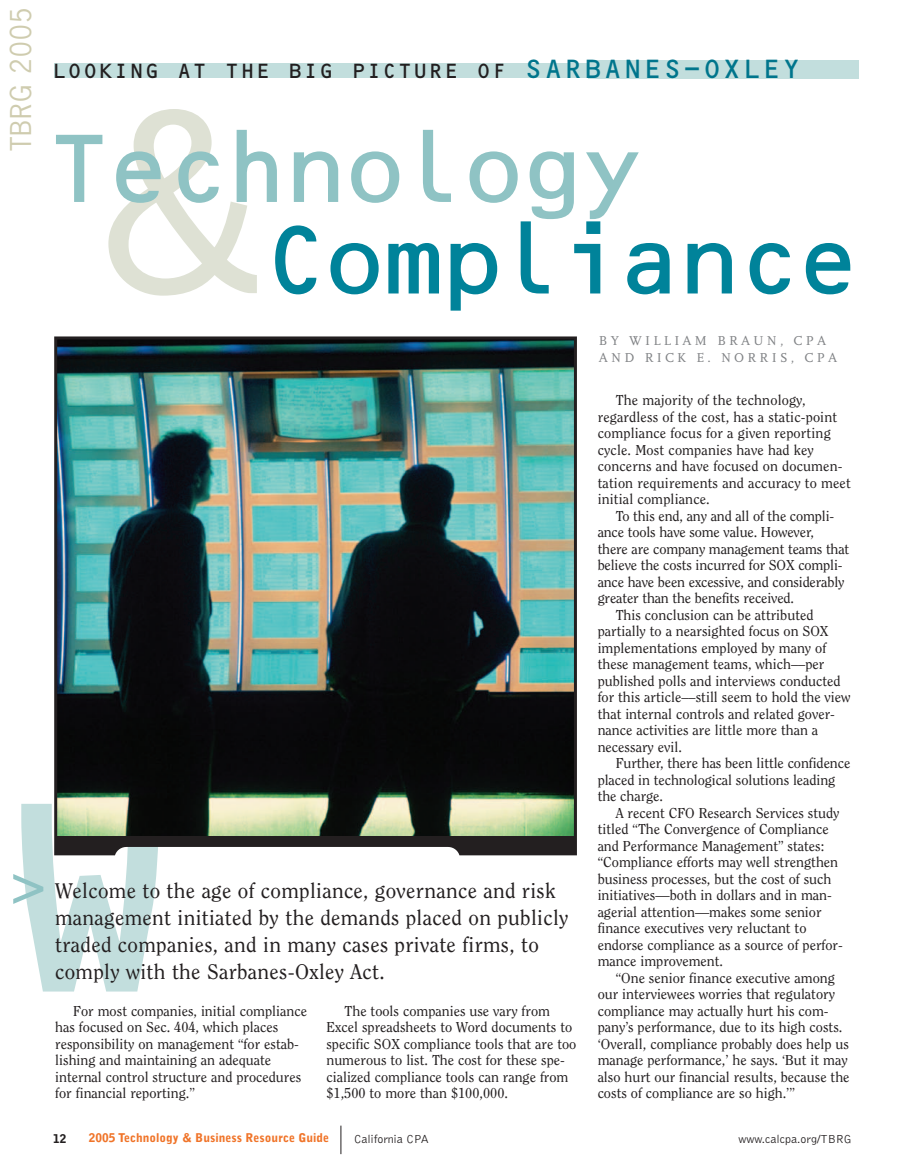
<style>
.page{position:relative;width:905px;height:1175px;background:#fff}
.page>*{position:absolute;margin:0;border:0;box-sizing:border-box;transform-origin:0 0}
.t1{font:251.4px "Trade Gothic";color:#dee1d4}
.t2{font:99px "OCRB";letter-spacing:-.12em;color:#8fc3c4}
.t3{font:99px "OCRB";letter-spacing:-.12em;color:#00839a}
.t4{font:61.8px "Helvetica";color:#8fc3c4}
.t5{font:27px "News Gothic";letter-spacing:.045em;color:#cfccaf}
.t6{font:21px/27px "Clearface";letter-spacing:.015em;color:#231f20}
.t7{font:21px "OCRB";letter-spacing:.015em;color:#231f20}
.t8{font:14.25px/16.5px "Clearface";color:#231f20}
.t9{font:13.5px "Scala";letter-spacing:.24em;color:#808285}
.t10{font:900 12px "Bell Gothic";color:#f07429}
.t11{font:300 12px "Bell Gothic";color:#231f20}
.t12{font:900 12px "Bell Gothic";color:#231f20}
.s1{font-size:27px;color:#00758c}
</style>
<div class="page">
<svg style="left:21px;top:803px;width:137px;height:188px"></svg>
<div style="left:54px;top:63px;width:743px;height:15px;background:#c2dedd"></div>
<svg style="left:340px;top:1125px;width:1px;height:29px"></svg>
<img style="left:54px;top:336px;width:523px;height:519px">
<div style="left:588px;top:61px;width:270px;height:18px;background:#c2dedd"></div>
<h3 class="t5" style="left:6px;top:151px;width:145px;rotate:-90deg">TBRG 2005</h3>
<h3 class="t7" style="left:52px;top:63px;width:750px">LOOKING AT THE BIG PICTURE OF <span class="s1">SARBANES-OXLEY</span></h3>
<h1 class="t1" style="left:97px;top:112px;width:169px">&amp;</h1>
<h2 class="t2" style="left:44px;top:130px;width:605px">Technology</h2>
<h2 class="t3" style="left:260px;top:221px;width:605px">Compliance</h2>
<p class="t9" style="left:599px;top:335px;width:229px">BY WILLIAM BRAUN, CPA</p>
<p class="t9" style="left:599px;top:351px;width:240px">AND RICK E. NORRIS, CPA</p>
<h3 class="t4" style="left:10px;top:860px;width:38px">&gt;</h3>
<h3 class="t6" style="left:55px;top:878px;width:515px">Welcome to the age of compliance, governance and risk management initiated by the demands placed on publicly traded companies, and in many cases private firms, to comply with the Sarbanes-Oxley Act.</h3>
<p class="t8" style="left:55px;top:1003px;width:253px;text-indent:18px">For most companies, initial compliance has focused on Sec. 404, which places responsibility on management “for estab&shy;lishing and maintaining an adequate internal control structure and procedures for financial reporting.”</p>
<p class="t8" style="left:326px;top:1003px;width:251px;text-indent:18px">The tools companies use vary from Excel spreadsheets to Word documents to specific SOX compliance tools that are too numerous to list. The cost for these spe&shy;cialized compliance tools can range from $1,500 to more than $100,000.</p>
<p class="t8" style="left:597px;top:393px;width:255px;text-indent:18px">The majority of the technology, regardless of the cost, has a static-point compliance focus for a given reporting cycle. Most companies have had key concerns and have focused on documen&shy;tation requirements and accuracy to meet initial compliance.</p>
<p class="t8" style="left:615px;top:508px;width:220px">To this end, any and all of the compli-</p>
<p class="t8" style="left:597px;top:525px;width:218px">ance tools have some value. However,</p>
<p class="t8" style="left:597px;top:541px;width:253px">there are company management teams that</p>
<p class="t8" style="left:597px;top:558px;width:246px">believe the costs incurred for SOX compli-</p>
<p class="t8" style="left:597px;top:574px;width:248px">ance have been excessive, and considerably</p>
<p class="t8" style="left:597px;top:591px;width:198px">greater than the benefits received.</p>
<p class="t8" style="left:615px;top:607px;width:199px">This conclusion can be attributed</p>
<p class="t8" style="left:597px;top:624px;width:232px">partially to a nearsighted focus on SOX</p>
<p class="t8" style="left:597px;top:640px;width:230px">implementations employed by many of</p>
<p class="t8" style="left:597px;top:657px;width:228px">these management teams, which––per</p>
<p class="t8" style="left:597px;top:673px;width:244px">published polls and interviews conducted</p>
<p class="t8" style="left:597px;top:690px;width:254px">for this article––still seem to hold the view</p>
<p class="t8" style="left:597px;top:706px;width:239px">that internal controls and related gover-</p>
<p class="t8" style="left:597px;top:723px;width:222px">nance activities are little more than a</p>
<p class="t8" style="left:597px;top:739px;width:86px">necessary evil.</p>
<p class="t8" style="left:615px;top:756px;width:236px">Further, there has been little confidence</p>
<p class="t8" style="left:597px;top:772px;width:239px">placed in technological solutions leading</p>
<p class="t8" style="left:597px;top:789px;width:67px">the charge.</p>
<p class="t8" style="left:615px;top:805px;width:225px">A recent CFO Research Services study</p>
<p class="t8" style="left:597px;top:822px;width:232px">titled “The Convergence of Compliance</p>
<p class="t8" style="left:597px;top:838px;width:228px">and Performance Management” states:</p>
<p class="t8" style="left:597px;top:855px;width:242px">“Compliance efforts may well strengthen</p>
<p class="t8" style="left:597px;top:871px;width:235px">business processes, but the cost of such</p>
<p class="t8" style="left:597px;top:888px;width:236px">initiatives—both in dollars and in man-</p>
<p class="t8" style="left:597px;top:904px;width:225px">agerial attention—makes some senior</p>
<p class="t8" style="left:597px;top:921px;width:210px">finance executives very reluctant to</p>
<p class="t8" style="left:597px;top:937px;width:247px">endorse compliance as a source of perfor-</p>
<p class="t8" style="left:597px;top:954px;width:127px">mance improvement.</p>
<p class="t8" style="left:615px;top:970px;width:221px">“One senior finance executive among</p>
<p class="t8" style="left:597px;top:987px;width:239px">our interviewees worries that regulatory</p>
<p class="t8" style="left:597px;top:1003px;width:232px">compliance may actually hurt his com-</p>
<p class="t8" style="left:597px;top:1020px;width:246px">pany’s performance, due to its high costs.</p>
<p class="t8" style="left:597px;top:1036px;width:253px">‘Overall, compliance probably does help us</p>
<p class="t8" style="left:597px;top:1053px;width:251px">manage performance,’ he says. ‘But it may</p>
<p class="t8" style="left:597px;top:1069px;width:253px">also hurt our financial results, because the</p>
<p class="t8" style="left:597px;top:1086px;width:199px">costs of compliance are so high.’”</p>
<p class="t12" style="left:53px;top:1134px;width:15px">12</p>
<p class="t10" style="left:89px;top:1133px;width:242px">2005 Technology &amp; Business Resource Guide</p>
<p class="t11" style="left:354px;top:1134px;width:76px">California CPA</p>
<p class="t11" style="left:738px;top:1134px;width:115px">www.calcpa.org/TBRG</p>
</div>
